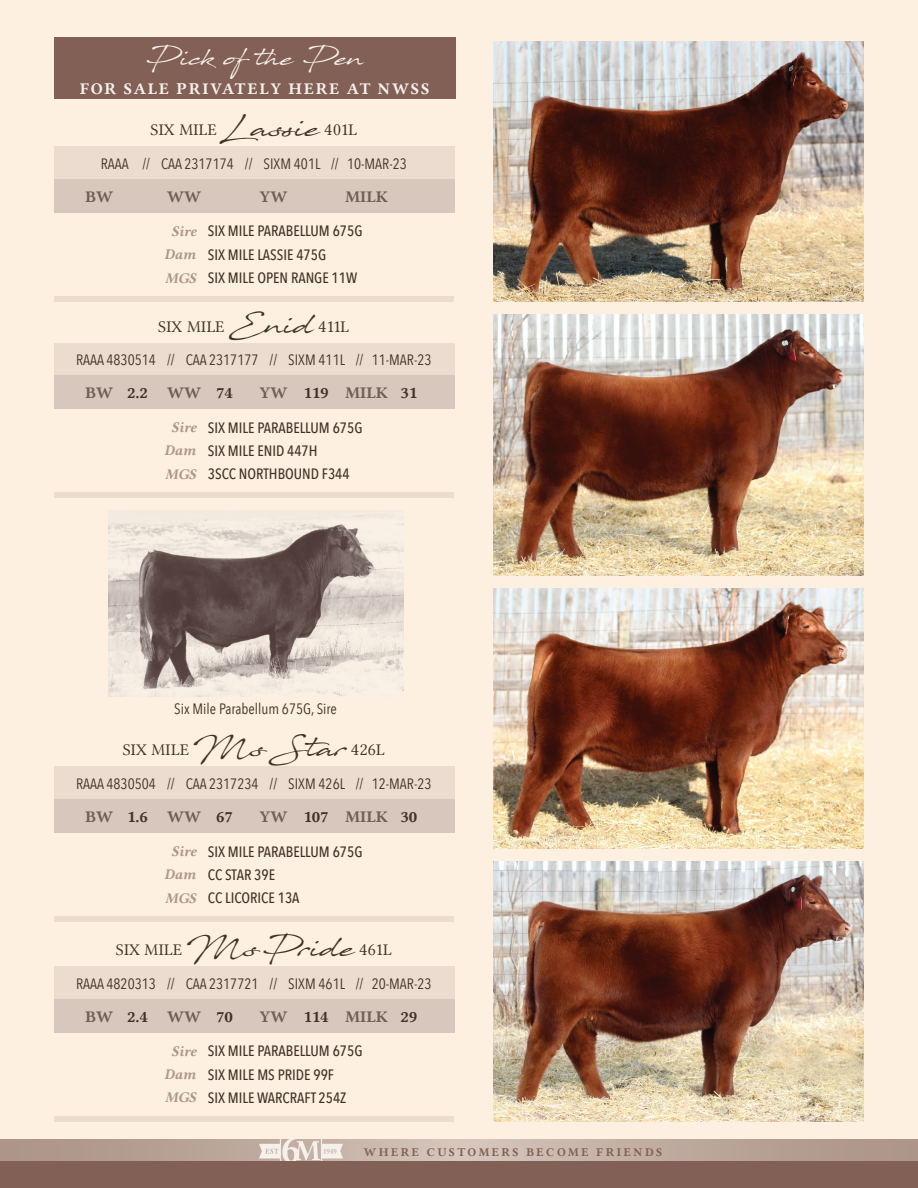
<style>
.page{position:relative;width:918px;height:1188px;background:#fef0e0}
.page>*{position:absolute;margin:0;border:0;box-sizing:border-box;transform-origin:0 0}
.t1{font:24px "Javacom";letter-spacing:.01em;color:#f6f1ea}
.t2{font:16.5px "Lin Libertine";letter-spacing:.015em;color:#413229}
.t3{font:16.5px "Lin Libertine B";letter-spacing:-.01em;color:#6d6057}
.t4{font:16.5px "Lin Libertine B";letter-spacing:-.01em;color:#413229}
.t5{font:16.5px "Lin Libertine B";letter-spacing:.105em;color:#f6f1ea}
.t6{font:500 15px/23.4px "Avenir Next Condensed";color:#413229}
.t7{font:15px "Avenir Next Condensed";color:#413229}
.t8{font:15px/23.4px "Lin Libertine BI";color:#ad9689;text-align:center}
.t9{font:12px "Lin Libertine B";letter-spacing:.2em;color:#836056}
.s1{font-family:"Javacom";font-size:27px}
.s2{color:#6d6057}
.s3{color:#413229}
</style>
<div class="page">
<svg style="left:0;top:1139px;width:918px;height:22px;background:#bda99d"></svg>
<div style="left:0;top:1161px;width:918px;height:27px;background:#836056"></div>
<img style="left:259px;top:1139px;width:83px;height:22px">
<div style="left:54px;top:38px;width:401px;height:61px;background:#836056"></div>
<img style="left:493px;top:41px;width:371px;height:261px">
<img style="left:493px;top:588px;width:371px;height:261px">
<img style="left:493px;top:315px;width:371px;height:260px">
<img style="left:493px;top:862px;width:371px;height:260px">
<img style="left:108px;top:511px;width:295px;height:186px">
<div style="left:54px;top:179px;width:400px;height:33px;background:#d7c7bd"></div>
<div style="left:54px;top:296px;width:400px;height:6px;background:#ebdccf"></div>
<div style="left:54px;top:147px;width:400px;height:33px;background:#ebdccf"></div>
<div style="left:54px;top:375px;width:400px;height:34px;background:#d7c7bd"></div>
<div style="left:54px;top:492px;width:400px;height:6px;background:#ebdccf"></div>
<div style="left:54px;top:343px;width:400px;height:33px;background:#ebdccf"></div>
<div style="left:54px;top:799px;width:400px;height:33px;background:#d7c7bd"></div>
<div style="left:54px;top:916px;width:400px;height:6px;background:#ebdccf"></div>
<div style="left:54px;top:767px;width:400px;height:33px;background:#ebdccf"></div>
<div style="left:54px;top:999px;width:400px;height:33px;background:#d7c7bd"></div>
<div style="left:54px;top:1116px;width:400px;height:5px;background:#ebdccf"></div>
<div style="left:54px;top:967px;width:400px;height:33px;background:#ebdccf"></div>
<h1 class="t1" style="left:145px;top:42px;width:220px">Pick of the Pen</h1>
<p class="t5" style="left:80px;top:78px;width:351px">FOR SALE PRIVATELY HERE AT NWSS</p>
<p class="t2" style="left:151px;top:121px;width:208px">SIX MILE <span class="s1">Lassie</span> 401L</p>
<p class="t7" style="left:101px;top:151px;width:308px">RAAA // CAA 2317174 // SIXM 401L // 10-MAR-23</p>
<p class="t3" style="left:85px;top:185px;width:29px">BW</p>
<p class="t3" style="left:167px;top:185px;width:36px">WW</p>
<p class="t3" style="left:260px;top:185px;width:29px">YW</p>
<p class="t3" style="left:345px;top:185px;width:43px">MILK</p>
<p class="t8" style="left:164px;top:219px;width:34px">Sire<br>Dam<br>MGS</p>
<p class="t6" style="left:208px;top:219px;width:156px">SIX MILE PARABELLUM 675G<br>SIX MILE LASSIE 475G<br>SIX MILE OPEN RANGE 11W</p>
<p class="t2" style="left:158px;top:317px;width:193px">SIX MILE <span class="s1">Enid</span> 411L</p>
<p class="t7" style="left:76px;top:347px;width:357px">RAAA 4830514 // CAA 2317177 // SIXM 411L // 11-MAR-23</p>
<p class="t4" style="left:85px;top:381px;width:149px"><span class="s2">BW</span> 2.2 <span class="s2">WW</span> 74</p>
<p class="t3" style="left:260px;top:381px;width:159px">YW <span class="s3">119</span> MILK <span class="s3">31</span></p>
<p class="t8" style="left:164px;top:415px;width:34px">Sire<br>Dam<br>MGS</p>
<p class="t6" style="left:208px;top:416px;width:156px">SIX MILE PARABELLUM 675G<br>SIX MILE ENID 447H<br>3SCC NORTHBOUND F344</p>
<p class="t7" style="left:174px;top:696px;width:164px">Six Mile Parabellum 675G, Sire</p>
<p class="t2" style="left:123px;top:741px;width:264px">SIX MILE <span class="s1">Ms Star</span> 426L</p>
<p class="t7" style="left:76px;top:771px;width:357px">RAAA 4830504 // CAA 2317234 // SIXM 426L // 12-MAR-23</p>
<p class="t4" style="left:85px;top:805px;width:149px"><span class="s2">BW</span> 1.6 <span class="s2">WW</span> 67</p>
<p class="t3" style="left:260px;top:805px;width:159px">YW <span class="s3">107</span> MILK <span class="s3">30</span></p>
<p class="t8" style="left:164px;top:839px;width:34px">Sire<br>Dam<br>MGS</p>
<p class="t6" style="left:208px;top:840px;width:156px">SIX MILE PARABELLUM 675G<br>CC STAR 39E<br>CC LICORICE 13A</p>
<p class="t2" style="left:116px;top:941px;width:277px">SIX MILE <span class="s1">Ms Pride</span> 461L</p>
<p class="t7" style="left:76px;top:971px;width:357px">RAAA 4820313 // CAA 2317721 // SIXM 461L // 20-MAR-23</p>
<p class="t4" style="left:85px;top:1005px;width:149px"><span class="s2">BW</span> 2.4 <span class="s2">WW</span> 70</p>
<p class="t3" style="left:260px;top:1005px;width:159px">YW <span class="s3">114</span> MILK <span class="s3">29</span></p>
<p class="t8" style="left:164px;top:1039px;width:34px">Sire<br>Dam<br>MGS</p>
<p class="t6" style="left:208px;top:1039px;width:156px">SIX MILE PARABELLUM 675G<br>SIX MILE MS PRIDE 99F<br>SIX MILE WARCRAFT 254Z</p>
<p class="t9" style="left:364px;top:1143px;width:300px">WHERE CUSTOMERS BECOME FRIENDS</p>
</div>
